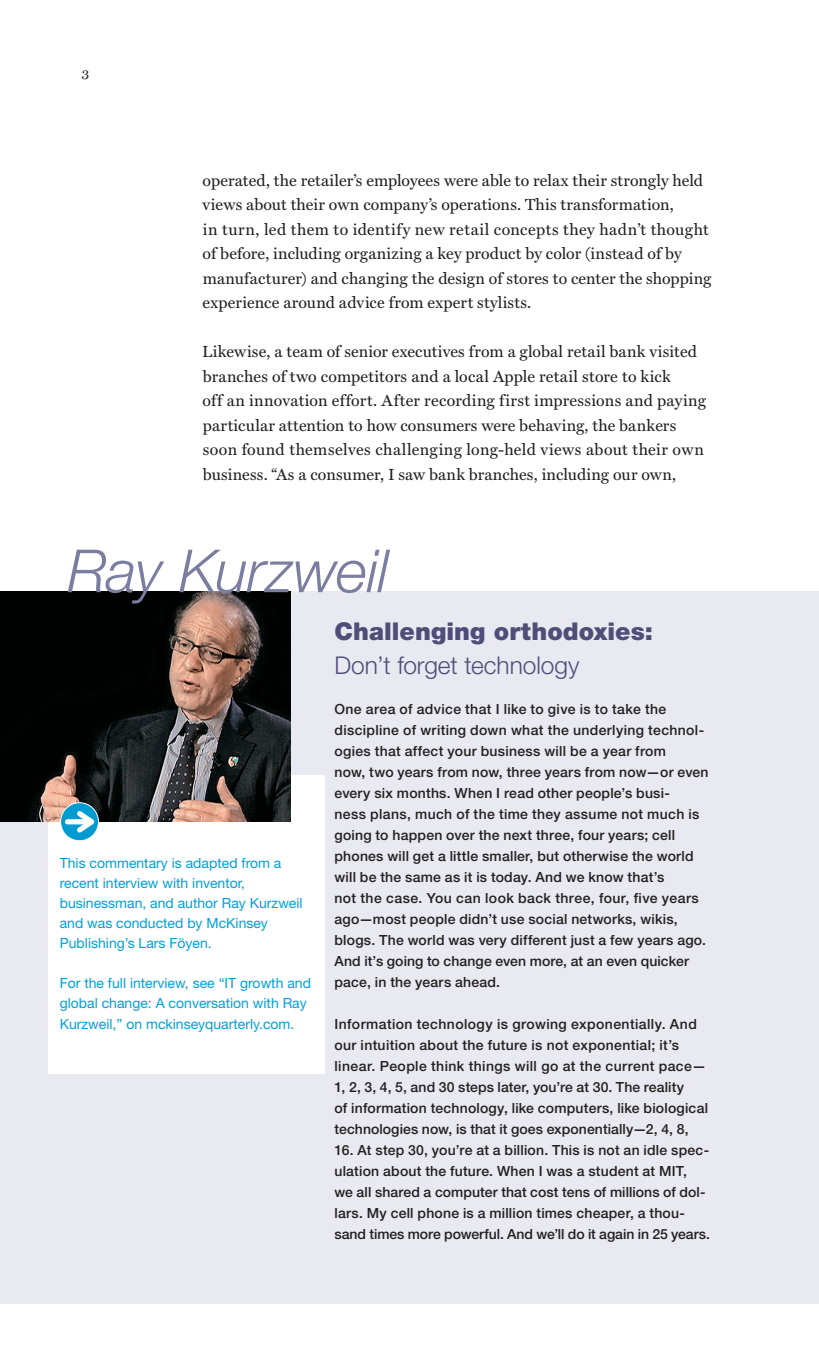
<style>
.page{position:relative;width:819px;height:1355px;background:#fff}
.page>*{position:absolute;margin:0;border:0;box-sizing:border-box;transform-origin:0 0}
.Footnote-sentences{font:italic 300 59.5px "Helvetica Neue LT Std";letter-spacing:-.005em;color:#7c7ea1}
.Footnote-sentences-2{font:900 24.5px/33.2px "Helvetica Neue LT Std";color:#4e4e79}
.Footnote-sentences-3{font:16.1px/24.5px "Miller Text";letter-spacing:.015em;color:#231f20}
.Footnote-sentences-4{font:500 14px/21px "Helvetica Neue LT Std";letter-spacing:.015em;color:#231f20}
.body_text{font:14px/20.1px "Helvetica Neue LT Std";color:#009fda}
.t1{font:14px "Miller Text";color:#231f20}
.s1{font-weight:300}
</style>
<div class="page">
<div style="left:0;top:591px;width:819px;height:712px;background:#e9e9f1"></div>
<div style="left:48px;top:775px;width:276px;height:299px;background:#fff"></div>
<img style="left:0;top:591px;width:290px;height:230px">
<div style="left:61px;top:802px;width:38px;height:38px;background:#009cd1;border-radius:50%"></div>
<div style="left:60px;top:802px;width:39px;height:39px;border:1px solid #fff;border-radius:50%"></div>
<div style="left:67px;top:819px;width:22px;height:5px;background:#fff"></div>
<svg style="left:72px;top:806px;width:29px;height:31px"></svg>
<p class="t1" style="left:81px;top:66px;width:9px">3</p>
<p class="Footnote-sentences-3" style="left:203px;top:168px;width:510px">operated, the retailer’s employees were able to relax their strongly held views about their own company’s operations. This transformation,<br>in turn, led them to identify new retail concepts they hadn’t thought of before, including organizing a key product by color (instead of by manufacturer) and changing the design of stores to center the shopping experience around advice from expert stylists.</p>
<p class="Footnote-sentences-3" style="left:202px;top:339px;width:505px">Likewise, a team of senior executives from a global retail bank visited branches of two competitors and a local Apple retail store to kick<br>off an innovation effort. After recording first impressions and paying particular attention to how consumers were behaving, the bankers soon found themselves challenging long-held views about their own business. “As a consumer, I saw bank branches, including our own,</p>
<p class="Footnote-sentences" style="left:67px;top:535px;width:323px">Ray Kurzweil</p>
<p class="Footnote-sentences-2" style="left:335px;top:615px;width:320px">Challenging orthodoxies:<br><span class="s1">Don’t forget technology</span></p>
<p class="body_text" style="left:60px;top:852px;width:244px">This commentary is adapted from a recent interview with inventor, businessman, and author Ray Kurzweil and was conducted by McKinsey<br>Publishing’s Lars Föyen.</p>
<p class="body_text" style="left:60px;top:973px;width:253px">For the full interview, see “IT growth and global change: A conversation with Ray<br>Kurzweil,” on mckinseyquarterly.com.</p>
<p class="Footnote-sentences-4" style="left:335px;top:698px;width:376px">One area of advice that I like to give is to take the discipline of writing down what the underlying technol&shy;ogies that affect your business will be a year from<br>now, two years from now, three years from now—or even every six months. When I read other people’s busi-<br>ness plans, much of the time they assume not much is going to happen over the next three, four years; cell phones will get a little smaller, but otherwise the world will be the same as it is today. And we know that’s<br>not the case. You can look back three, four, five years ago—most people didn’t use social networks, wikis, blogs. The world was very different just a few years ago.<br>And it’s going to change even more, at an even quicker pace, in the years ahead.</p>
<p class="Footnote-sentences-4" style="left:335px;top:1013px;width:375px">Information technology is growing exponentially. And our intuition about the future is not exponential; it’s linear. People think things will go at the current pace— 1, 2, 3, 4, 5, and 30 steps later, you’re at 30. The reality<br>of information technology, like computers, like biological technologies now, is that it goes exponentially—2, 4, 8,</p>
<p class="Footnote-sentences-4" style="left:335px;top:1139px;width:377px">16. At step 30, you’re at a billion. This is not an idle spec&shy;ulation about the future. When I was a student at MIT,<br>we all shared a computer that cost tens of millions of dol&shy;lars. My cell phone is a million times cheaper, a thou&shy;sand times more powerful. And we’ll do it again in 25 years.</p>
</div>
